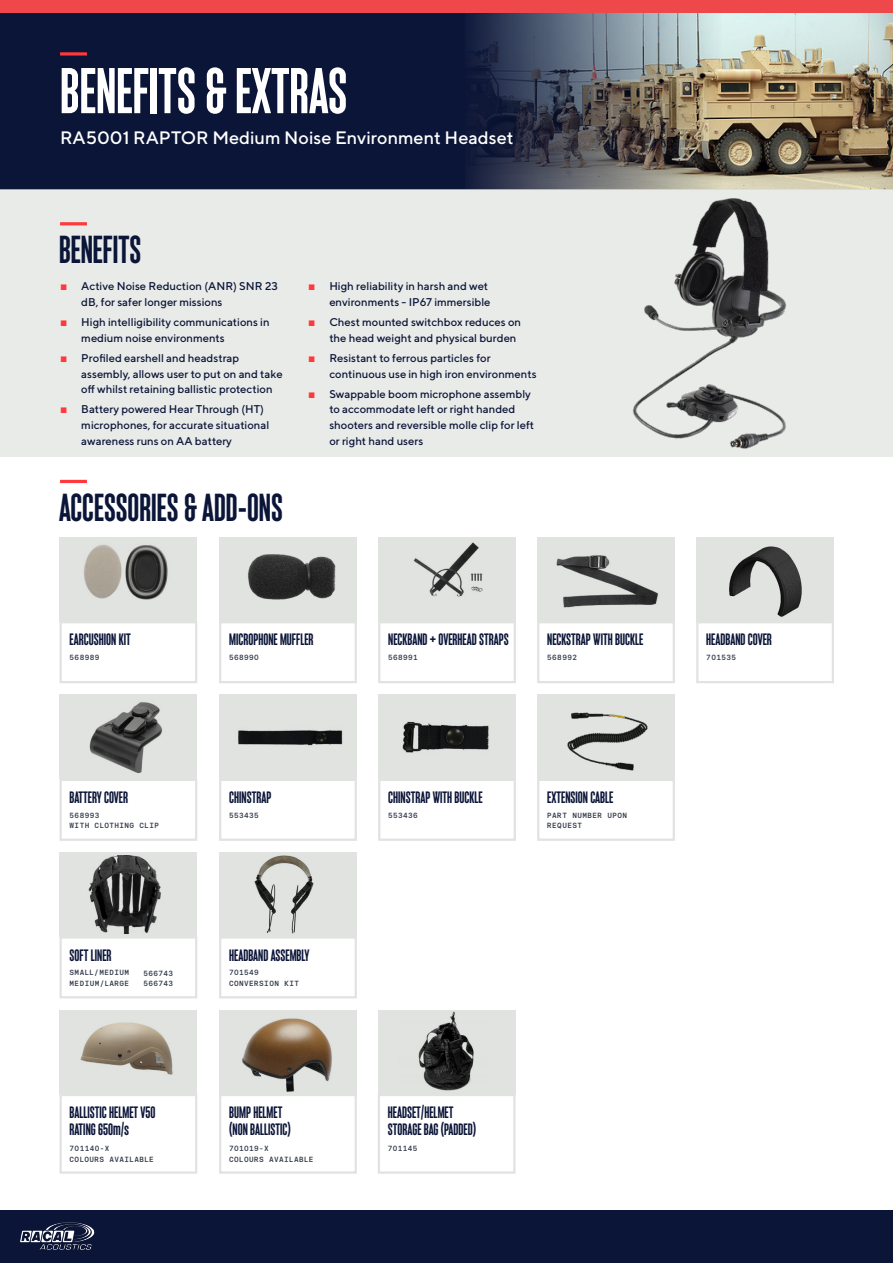
<style>
.page{position:relative;width:893px;height:1263px;background:#fff}
.page>*{position:absolute;margin:0;border:0;box-sizing:border-box;transform-origin:0 0}
.t1{font:100 64.5px "Monopol";color:#fff}
.t2{font:100 39px "Monopol";color:#0b1538}
.t3{font:500 18px "TT Norms";color:#fff}
.t4{font:100 16.5px "Monopol";color:#0b1538}
.t5{font:500 11.25px/15.8px "TT Norms";color:#0b1538}
.t6{font:500 7.5px/10.5px "Basier Square Mono";letter-spacing:.05em;color:#313849}
.s1{font-family:"Arial";font-weight:400;font-size:12px;color:#ff383b}
</style>
<div class="page">
<hr style="left:892px;top:704px;width:1px;height:507px;background:#e0e3e0">
<div style="left:0;top:0;width:476px;height:189px;background:#0b1538"></div>
<img style="left:721px;top:13px;width:172px;height:176px">
<img style="left:471px;top:13px;width:250px;height:176px">
<div style="left:0;top:0;width:893px;height:13px;background:#ef484a"></div>
<svg style="left:60px;top:52px;width:27px;height:4px"></svg>
<div style="left:0;top:189px;width:893px;height:268px;background:#e9ebe9"></div>
<hr style="left:60px;top:222px;width:27px;height:3px;background:#ff383b">
<hr style="left:60px;top:480px;width:27px;height:3px;background:#ff383b">
<img style="left:632px;top:198px;width:154px;height:251px">
<div style="left:60px;top:537px;width:137px;height:85px;background:#e0e3e0"></div>
<img style="left:84px;top:544px;width:84px;height:56px">
<div style="left:60px;top:694px;width:137px;height:85px;background:#e0e3e0"></div>
<img style="left:89px;top:702px;width:73px;height:72px">
<div style="left:60px;top:852px;width:137px;height:84px;background:#e0e3e0"></div>
<img style="left:88px;top:855px;width:73px;height:78px">
<div style="left:60px;top:1010px;width:137px;height:85px;background:#e0e3e0"></div>
<img style="left:80px;top:1022px;width:93px;height:53px">
<div style="left:219px;top:537px;width:138px;height:85px;background:#e0e3e0"></div>
<img style="left:247px;top:554px;width:89px;height:46px">
<img style="left:219px;top:694px;width:138px;height:85px">
<div style="left:219px;top:852px;width:138px;height:84px;background:#e0e3e0"></div>
<img style="left:254px;top:855px;width:60px;height:79px">
<div style="left:219px;top:1010px;width:138px;height:85px;background:#e0e3e0"></div>
<img style="left:242px;top:1018px;width:90px;height:74px">
<div style="left:537px;top:537px;width:138px;height:85px;background:#e0e3e0"></div>
<img style="left:556px;top:555px;width:102px;height:53px">
<div style="left:537px;top:694px;width:138px;height:85px;background:#e0e3e0"></div>
<img style="left:567px;top:712px;width:81px;height:58px">
<div style="left:696px;top:537px;width:138px;height:85px;background:#e0e3e0"></div>
<img style="left:729px;top:546px;width:73px;height:71px">
<div style="left:378px;top:537px;width:138px;height:85px;background:#e0e3e0"></div>
<img style="left:413px;top:542px;width:70px;height:55px">
<div style="left:378px;top:694px;width:138px;height:85px;background:#e0e3e0"></div>
<img style="left:402px;top:721px;width:87px;height:32px">
<div style="left:378px;top:1010px;width:138px;height:85px;background:#e0e3e0"></div>
<img style="left:418px;top:1011px;width:56px;height:80px">
<div style="left:60px;top:621px;width:137px;height:62px;border:2px solid #e0e3e0"></div>
<div style="left:60px;top:779px;width:137px;height:62px;border:2px solid #e0e3e0"></div>
<div style="left:60px;top:936px;width:137px;height:62px;border:2px solid #e0e3e0"></div>
<div style="left:60px;top:1094px;width:137px;height:80px;border:2px solid #e0e3e0"></div>
<div style="left:219px;top:1094px;width:138px;height:80px;border:2px solid #e0e3e0"></div>
<div style="left:378px;top:1094px;width:137px;height:80px;border:2px solid #e0e3e0"></div>
<div style="left:219px;top:621px;width:138px;height:62px;border:2px solid #e0e3e0"></div>
<div style="left:219px;top:779px;width:138px;height:62px;border:2px solid #e0e3e0"></div>
<div style="left:219px;top:936px;width:138px;height:62px;border:2px solid #e0e3e0"></div>
<div style="left:537px;top:621px;width:138px;height:62px;border:2px solid #e0e3e0"></div>
<div style="left:537px;top:779px;width:138px;height:62px;border:2px solid #e0e3e0"></div>
<div style="left:696px;top:621px;width:138px;height:62px;border:2px solid #e0e3e0"></div>
<div style="left:378px;top:621px;width:138px;height:62px;border:2px solid #e0e3e0"></div>
<div style="left:378px;top:779px;width:138px;height:62px;border:2px solid #e0e3e0"></div>
<div style="left:0;top:1211px;width:893px;height:52px;background:#0b1538"></div>
<img style="left:20px;top:1222px;width:75px;height:28px">
<p class="t1" style="left:60px;top:56px;width:289px">BENEFITS &amp; EXTRAS</p>
<p class="t3" style="left:60px;top:126px;width:455px">RA5001 RAPTOR Medium Noise Environment Headset</p>
<p class="t2" style="left:59px;top:229px;width:84px">BENEFITS</p>
<p class="t5" style="left:81px;top:278px;width:198px;text-indent:-21px"><span class="s1">■</span> Active Noise Reduction (ANR) SNR 23 dB, for safer longer missions</p>
<p class="t5" style="left:81px;top:314px;width:190px;text-indent:-21px"><span class="s1">■</span> High intelligibility communications in medium noise environments</p>
<p class="t5" style="left:81px;top:350px;width:203px;text-indent:-21px"><span class="s1">■</span> Profiled earshell and headstrap assembly, allows user to put on and take off whilst retaining ballistic protection</p>
<p class="t5" style="left:81px;top:401px;width:189px;text-indent:-21px"><span class="s1">■</span> Battery powered Hear Through (HT) microphones, for accurate situational awareness runs on AA battery</p>
<p class="t2" style="left:59px;top:486px;width:225px">ACCESSORIES &amp; ADD-ONS</p>
<p class="t5" style="left:308px;top:278px;width:184px;text-align:right"><span class="s1">■</span> High reliability in harsh and wet environments - IP67 immersible</p>
<p class="t5" style="left:329px;top:314px;width:193px;text-indent:-21px"><span class="s1">■</span> Chest mounted switchbox reduces on the head weight and physical burden</p>
<p class="t5" style="left:329px;top:350px;width:209px;text-indent:-21px"><span class="s1">■</span> Resistant to ferrous particles for continuous use in high iron environments</p>
<p class="t5" style="left:329px;top:385px;width:206px;text-indent:-21px"><span class="s1">■</span> Swappable boom microphone assembly to accommodate left or right handed shooters and reversible molle clip for left or right hand users</p>
<p class="t4" style="left:70px;top:631px;width:63px">EARCUSHION KIT</p>
<p class="t6" style="left:70px;top:652px;width:31px">568989</p>
<p class="t4" style="left:229px;top:631px;width:86px">MICROPHONE MUFFLER</p>
<p class="t6" style="left:229px;top:652px;width:31px">568990</p>
<p class="t4" style="left:388px;top:631px;width:122px">NECKBAND + OVERHEAD STRAPS</p>
<p class="t6" style="left:388px;top:652px;width:31px">568991</p>
<p class="t4" style="left:547px;top:631px;width:98px">NECKSTRAP WITH BUCKLE</p>
<p class="t6" style="left:547px;top:652px;width:31px">568992</p>
<p class="t4" style="left:70px;top:788px;width:60px">BATTERY COVER</p>
<p class="t6" style="left:70px;top:810px;width:31px">568993</p>
<p class="t6" style="left:70px;top:820px;width:91px">WITH CLOTHING CLIP</p>
<p class="t4" style="left:229px;top:788px;width:44px">CHINSTRAP</p>
<p class="t6" style="left:229px;top:810px;width:31px">553435</p>
<p class="t4" style="left:388px;top:788px;width:96px">CHINSTRAP WITH BUCKLE</p>
<p class="t6" style="left:388px;top:810px;width:31px">553436</p>
<p class="t4" style="left:547px;top:788px;width:68px">EXTENSION CABLE</p>
<p class="t6" style="left:547px;top:810px;width:81px">PART NUMBER UPON<br>REQUEST</p>
<p class="t4" style="left:70px;top:946px;width:43px">SOFT LINER</p>
<p class="t6" style="left:70px;top:967px;width:61px">SMALL/MEDIUM</p>
<p class="t6" style="left:70px;top:978px;width:61px">MEDIUM/LARGE</p>
<p class="t6" style="left:144px;top:967px;width:31px">566743</p>
<p class="t6" style="left:144px;top:978px;width:31px">566743</p>
<p class="t4" style="left:229px;top:946px;width:82px">HEADBAND ASSEMBLY</p>
<p class="t6" style="left:229px;top:967px;width:31px">701549</p>
<p class="t6" style="left:229px;top:978px;width:71px">CONVERSION KIT</p>
<p class="t4" style="left:70px;top:1103px;width:87px">BALLISTIC HELMET V50</p>
<p class="t4" style="left:70px;top:1120px;width:61px">RATING 650m/s</p>
<p class="t6" style="left:70px;top:1143px;width:41px">701140-X</p>
<p class="t6" style="left:70px;top:1153px;width:86px">COLOURS AVAILABLE</p>
<p class="t4" style="left:229px;top:1103px;width:55px">BUMP HELMET</p>
<p class="t4" style="left:229px;top:1120px;width:63px">(NON BALLISTIC)</p>
<p class="t6" style="left:229px;top:1143px;width:41px">701019-X</p>
<p class="t6" style="left:229px;top:1153px;width:86px">COLOURS AVAILABLE</p>
<p class="t4" style="left:388px;top:1103px;width:67px">HEADSET/HELMET</p>
<p class="t4" style="left:388px;top:1120px;width:90px">STORAGE BAG (PADDED)</p>
<p class="t6" style="left:388px;top:1143px;width:31px">701145</p>
<p class="t4" style="left:706px;top:631px;width:67px">HEADBAND COVER</p>
<p class="t6" style="left:706px;top:652px;width:31px">701535</p>
</div>
